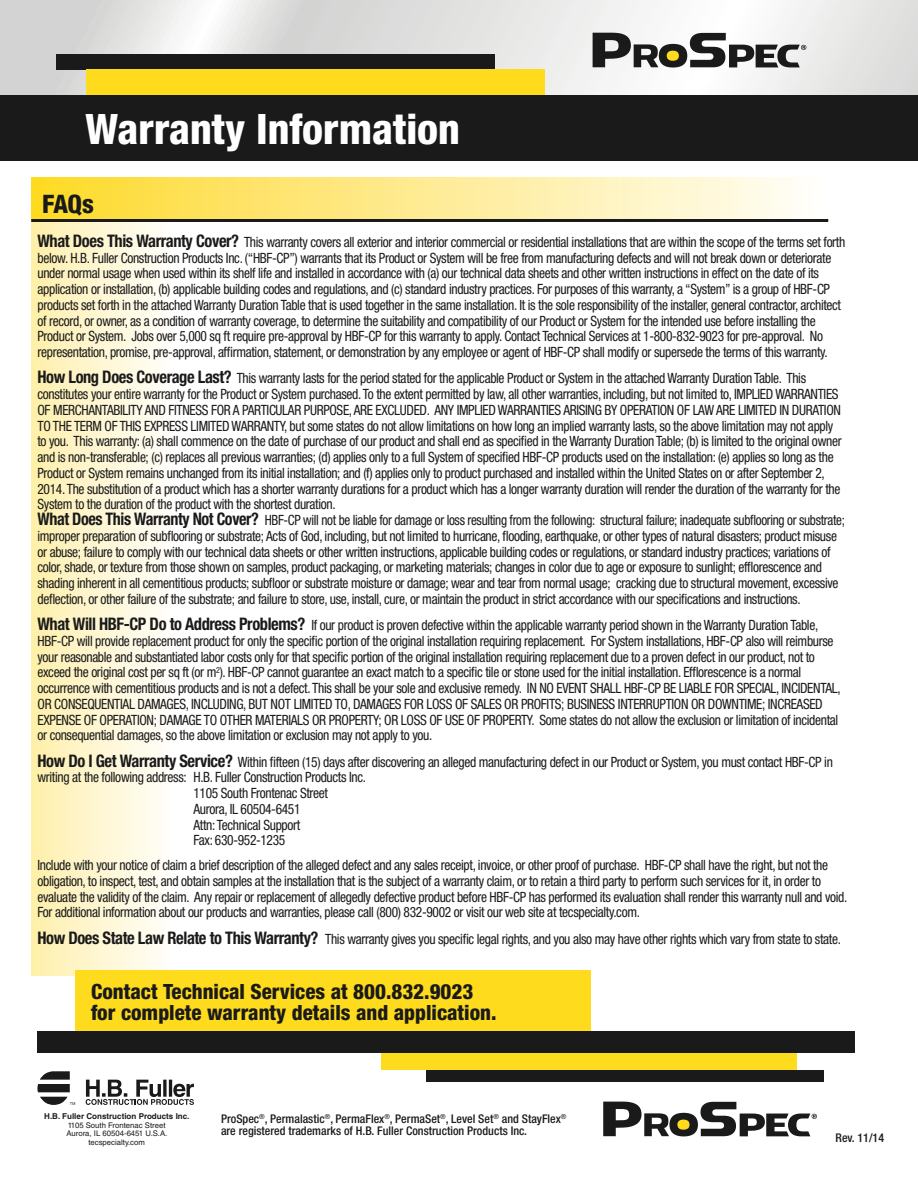
<style>
.page{position:relative;width:918px;height:1188px;background:#fff}
.page>*{position:absolute;margin:0;border:0;box-sizing:border-box;transform-origin:0 0}
.t1{font:800 condensed 42px "Helvetica Neue";color:#fff}
.t2{font:800 condensed 25.5px "Helvetica Neue";color:#1a1a1a}
.t3{font:800 condensed 21px/21px "Helvetica Neue";color:#1a1a1a}
.t4{font:condensed 14.1px/15.8px "Helvetica Neue LT Std";letter-spacing:-.025em;color:#1a1a1a;scale:.95 1}
.t5{font:500 condensed 12px/12.8px "Helvetica Neue";color:#1a1a1a}
.t6{font:700 8.1px "Helvetica";color:#1a1a1a}
.t7{font:7.8px/8.6px "Helvetica";color:#1a1a1a;text-align:center}
.s1{font-weight:700;font-size:17.4px}
</style>
<div class="page">
<div style="left:31px;top:185px;width:143px;height:791px;background:linear-gradient(to right,#fef0aa,#fffefd)"></div>
<hr style="left:31px;top:219px;width:797px;height:3px;background:#1a1a1a">
<div style="left:31px;top:177px;width:795px;height:42px;background:linear-gradient(to right,#fed92b,#fffefc)"></div>
<svg style="left:0;top:0;width:918px;height:95px"></svg>
<div style="left:659px;top:44px;width:28px;height:24px;background:#1a1a1a;border-radius:50%"></div>
<svg style="left:690px;top:33px;width:116px;height:34px"></svg>
<svg style="left:593px;top:33px;width:65px;height:34px"></svg>
<div style="left:667px;top:51px;width:12px;height:10px;background:#fedb1d;border-radius:50%"></div>
<div style="left:669px;top:1113px;width:29px;height:23px;background:#1a1a1a;border-radius:50%"></div>
<svg style="left:700px;top:1102px;width:117px;height:34px"></svg>
<svg style="left:603px;top:1102px;width:66px;height:34px"></svg>
<div style="left:677px;top:1120px;width:13px;height:10px;background:#fedb1d;border-radius:50%"></div>
<div style="left:56px;top:54px;width:439px;height:15px;background:#1a1a1a"></div>
<div style="left:86px;top:69px;width:458px;height:42px;background:#fedb1d"></div>
<div style="left:0;top:95px;width:918px;height:65px;background:#1a1a1a"></div>
<div style="left:75px;top:970px;width:515px;height:62px;background:#fedb1d"></div>
<div style="left:426px;top:1070px;width:397px;height:12px;background:#1a1a1a"></div>
<div style="left:381px;top:1045px;width:415px;height:25px;background:#fedb1d"></div>
<div style="left:37px;top:1032px;width:818px;height:21px;background:#1a1a1a"></div>
<svg style="left:86px;top:1080px;width:108px;height:25px"></svg>
<svg style="left:37px;top:1071px;width:38px;height:34px"></svg>
<h1 class="t1" style="left:86px;top:103px;width:376px">Warranty Information</h1>
<h2 class="t2" style="left:42px;top:188px;width:53px">FAQs</h2>
<p class="t4" style="left:38px;top:234px;width:852px"><span class="s1">What Does This Warranty Cover?</span> This warranty covers all exterior and interior commercial or residential installations that are within the scope of the terms set forth below. H.B. Fuller Construction Products Inc. (“HBF-CP”) warrants that its Product or System will be free from manufacturing defects and will not break down or deteriorate under normal usage when used within its shelf life and installed in accordance with (a) our technical data sheets and other written instructions in effect on the date of its application or installation, (b) applicable building codes and regulations, and (c) standard industry practices. For purposes of this warranty, a “System” is a group of HBF-CP products set forth in the attached Warranty Duration Table that is used together in the same installation. It is the sole responsibility of the installer, general contractor, architect of record, or owner, as a condition of warranty coverage, to determine the suitability and compatibility of our Product or System for the intended use before installing the Product or System. Jobs over 5,000 sq ft require pre-approval by HBF-CP for this warranty to apply. Contact Technical Services at 1-800-832-9023 for pre-approval. No representation, promise, pre-approval, affirmation, statement, or demonstration by any employee or agent of HBF-CP shall modify or supersede the terms of this warranty.</p>
<p class="t4" style="left:38px;top:370px;width:851px"><span class="s1">How Long Does Coverage Last?</span> This warranty lasts for the period stated for the applicable Product or System in the attached Warranty Duration Table. This constitutes your entire warranty for the Product or System purchased. To the extent permitted by law, all other warranties, including, but not limited to, IMPLIED WARRANTIES OF MERCHANTABILITY AND FITNESS FOR A PARTICULAR PURPOSE, ARE EXCLUDED. ANY IMPLIED WARRANTIES ARISING BY OPERATION OF LAW ARE LIMITED IN DURATION TO THE TERM OF THIS EXPRESS LIMITED WARRANTY, but some states do not allow limitations on how long an implied warranty lasts, so the above limitation may not apply to you. This warranty: (a) shall commence on the date of purchase of our product and shall end as specified in the Warranty Duration Table; (b) is limited to the original owner and is non-transferable; (c) replaces all previous warranties; (d) applies only to a full System of specified HBF-CP products used on the installation: (e) applies so long as the Product or System remains unchanged from its initial installation; and (f) applies only to product purchased and installed within the United States on or after September 2, 2014. The substitution of a product which has a shorter warranty durations for a product which has a longer warranty duration will render the duration of the warranty for the System to the duration of the product with the shortest duration.<br><span class="s1">What Does This Warranty Not Cover?</span> HBF-CP will not be liable for damage or loss resulting from the following: structural failure; inadequate subflooring or substrate; improper preparation of subflooring or substrate; Acts of God, including, but not limited to hurricane, flooding, earthquake, or other types of natural disasters; product misuse or abuse; failure to comply with our technical data sheets or other written instructions, applicable building codes or regulations, or standard industry practices; variations of color, shade, or texture from those shown on samples, product packaging, or marketing materials; changes in color due to age or exposure to sunlight; efflorescence and shading inherent in all cementitious products; subfloor or substrate moisture or damage; wear and tear from normal usage; cracking due to structural movement, excessive deflection, or other failure of the substrate; and failure to store, use, install, cure, or maintain the product in strict accordance with our specifications and instructions.</p>
<p class="t4" style="left:38px;top:617px;width:847px"><span class="s1">What Will HBF-CP Do to Address Problems?</span> If our product is proven defective within the applicable warranty period shown in the Warranty Duration Table, HBF-CP will provide replacement product for only the specific portion of the original installation requiring replacement. For System installations, HBF-CP also will reimburse your reasonable and substantiated labor costs only for that specific portion of the original installation requiring replacement due to a proven defect in our product, not to exceed the original cost per sq ft (or m<sup>2</sup>). HBF-CP cannot guarantee an exact match to a specific tile or stone used for the initial installation. Efflorescence is a normal occurrence with cementitious products and is not a defect. This shall be your sole and exclusive remedy. IN NO EVENT SHALL HBF-CP BE LIABLE FOR SPECIAL, INCIDENTAL, OR CONSEQUENTIAL DAMAGES, INCLUDING, BUT NOT LIMITED TO, DAMAGES FOR LOSS OF SALES OR PROFITS; BUSINESS INTERRUPTION OR DOWNTIME; INCREASED EXPENSE OF OPERATION; DAMAGE TO OTHER MATERIALS OR PROPERTY; OR LOSS OF USE OF PROPERTY. Some states do not allow the exclusion or limitation of incidental or consequential damages, so the above limitation or exclusion may not apply to you.</p>
<p class="t4" style="left:38px;top:754px;width:839px"><span class="s1">How Do I Get Warranty Service?</span> Within fifteen (15) days after discovering an alleged manufacturing defect in our Product or System, you must contact HBF-CP in</p>
<p class="t4" style="left:38px;top:769px;width:347px">writing at the following address: H.B. Fuller Construction Products Inc.</p>
<p class="t4" style="left:194px;top:785px;width:143px">1105 South Frontenac Street</p>
<p class="t4" style="left:194px;top:801px;width:114px">Aurora, IL 60504-6451</p>
<p class="t4" style="left:194px;top:817px;width:114px">Attn: Technical Support</p>
<p class="t4" style="left:194px;top:832px;width:98px">Fax: 630-952-1235</p>
<p class="t4" style="left:38px;top:857px;width:854px">Include with your notice of claim a brief description of the alleged defect and any sales receipt, invoice, or other proof of purchase. HBF-CP shall have the right, but not the obligation, to inspect, test, and obtain samples at the installation that is the subject of a warranty claim, or to retain a third party to perform such services for it, in order to evaluate the validity of the claim. Any repair or replacement of allegedly defective product before HBF-CP has performed its evaluation shall render this warranty null and void.<br>For additional information about our products and warranties, please call (800) 832-9002 or visit our web site at tecspecialty.com.</p>
<p class="t4" style="left:38px;top:931px;width:847px"><span class="s1">How Does State Law Relate to This Warranty?</span> This warranty gives you specific legal rights, and you also may have other rights which vary from state to state.</p>
<h3 class="t3" style="left:91px;top:981px;width:407px">Contact Technical Services at 800.832.9023 for complete warranty details and application.</h3>
<p class="t6" style="left:44px;top:1112px;width:147px">H.B. Fuller Construction Products Inc.</p>
<p class="t7" style="left:67px;top:1121px;width:102px">1105 South Frontenac Street<br>Aurora, IL 60504-6451 U.S.A. tecspecialty.com</p>
<p class="t5" style="left:221px;top:1112px;width:347px">ProSpec<sup>®</sup>, Permalastic<sup>®</sup>, PermaFlex<sup>®</sup>, PermaSet<sup>®</sup>, Level Set<sup>®</sup> and StayFlex<sup>® </sup>are registered trademarks of H.B. Fuller Construction Products Inc.</p>
<p class="t5" style="left:836px;top:1131px;width:50px">Rev. 11/14</p>
</div>
